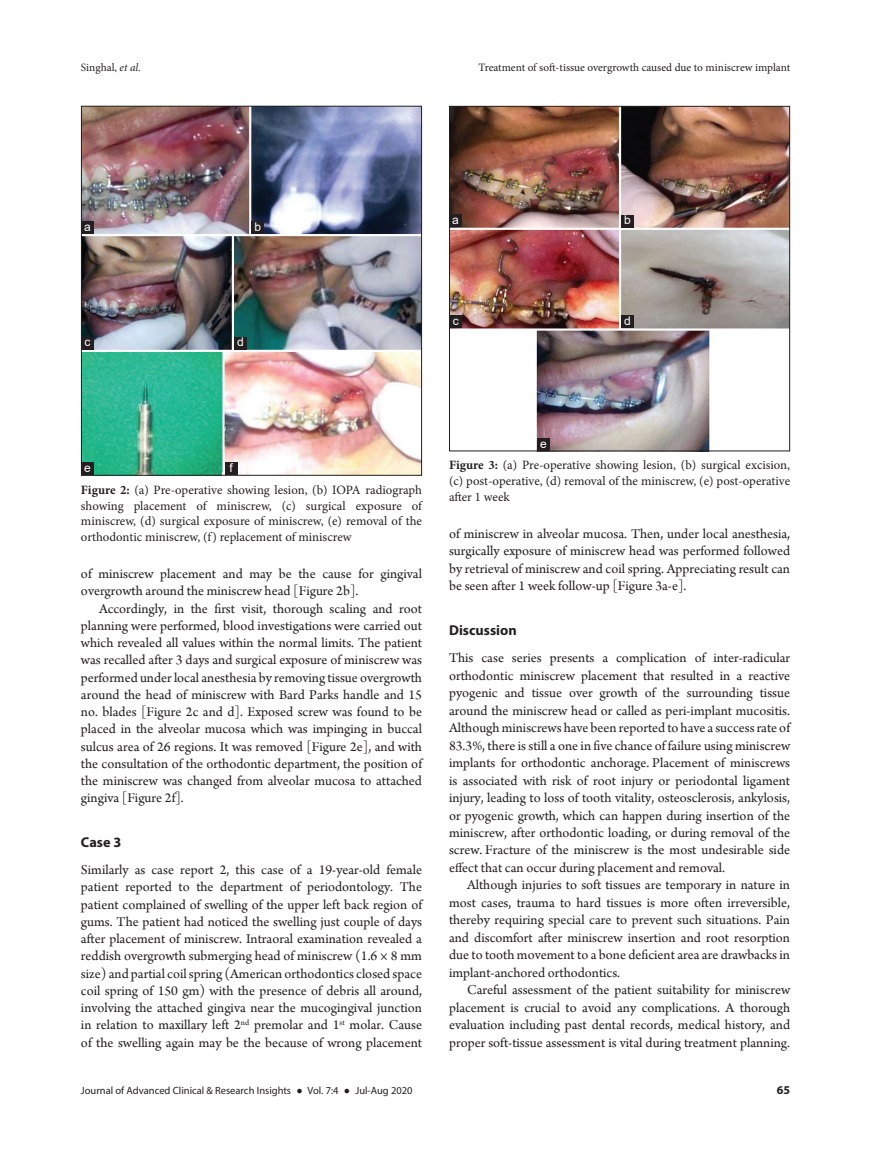
<style>
.page{position:relative;width:894px;height:1170px;background:#fff}
.page>*{position:absolute;margin:0;border:0;box-sizing:border-box;transform-origin:0 0}
.TXFL{font:14.25px/17.4px "Arno Pro";color:#231f20;text-align:justify}
.TX{font:14.25px/17.2px "Arno Pro";color:#231f20;text-align:justify}
.t1{font:700 14.25px "Myriad Pro";color:#231f20}
.FGC{font:12.75px/15.8px "Minion Pro";color:#231f20;text-align:justify}
.LABEL{font:12px "Arial";color:#fff}
.RF{font:700 12px "Myriad Pro";color:#231f20}
.t2{font:11.25px "Minion Pro";letter-spacing:-.005em;color:#231f20}
.RF-2{font:10.5px "Myriad Pro";color:#231f20}
.s1{font-style:italic}
.s2{font-weight:700}
.s3{font-family:"Sylfaen"}
</style>
<div class="page">
<img style="left:83px;top:108px;width:336px;height:365px">
<div style="left:81px;top:106px;width:340px;height:369px;border:1px solid #231f20"></div>
<div style="left:81px;top:221px;width:13px;height:13px;background:#231f20"></div>
<div style="left:251px;top:221px;width:13px;height:13px;background:#231f20"></div>
<div style="left:234px;top:337px;width:13px;height:12px;background:#231f20"></div>
<div style="left:81px;top:337px;width:13px;height:12px;background:#231f20"></div>
<div style="left:225px;top:462px;width:12px;height:13px;background:#231f20"></div>
<div style="left:81px;top:462px;width:13px;height:13px;background:#231f20"></div>
<img style="left:451px;top:108px;width:336px;height:341px">
<div style="left:449px;top:106px;width:340px;height:345px;border:1px solid #231f20"></div>
<div style="left:449px;top:215px;width:12px;height:12px;background:#231f20"></div>
<div style="left:449px;top:315px;width:13px;height:13px;background:#231f20"></div>
<div style="left:621px;top:215px;width:12px;height:13px;background:#231f20"></div>
<div style="left:621px;top:315px;width:12px;height:13px;background:#231f20"></div>
<div style="left:537px;top:438px;width:12px;height:13px;background:#231f20"></div>
<p class="t2" style="left:81px;top:60px;width:61px">Singhal, <span class="s1">et al</span>.</p>
<p class="t2" style="left:478px;top:60px;width:313px">Treatment of soft-tissue overgrowth caused due to miniscrew implant</p>
<p class="LABEL" style="left:84px;top:218px;width:8px">a</p>
<p class="LABEL" style="left:254px;top:218px;width:8px">b</p>
<p class="LABEL" style="left:84px;top:334px;width:7px">c</p>
<p class="LABEL" style="left:237px;top:334px;width:8px">d</p>
<p class="LABEL" style="left:452px;top:212px;width:8px">a</p>
<p class="LABEL" style="left:453px;top:312px;width:7px">c</p>
<p class="LABEL" style="left:540px;top:435px;width:8px">e</p>
<p class="LABEL" style="left:624px;top:212px;width:8px">b</p>
<p class="LABEL" style="left:624px;top:312px;width:8px">d</p>
<p class="LABEL" style="left:84px;top:460px;width:8px">e</p>
<p class="LABEL" style="left:229px;top:460px;width:5px">f</p>
<p class="FGC" style="left:449px;top:457px;width:342px"><span class="s2">Figure 3:</span> (a) Pre-operative showing lesion, (b) surgical excision, (c) post-operative, (d) removal of the miniscrew, (e) post-operative after 1 week</p>
<p class="FGC" style="left:81px;top:482px;width:342px"><span class="s2">Figure 2:</span> (a) Pre-operative showing lesion, (b) IOPA radiograph showing placement of miniscrew, (c) surgical exposure of miniscrew, (d) surgical exposure of miniscrew, (e) removal of the orthodontic miniscrew, (f) replacement of miniscrew</p>
<p class="TXFL" style="left:449px;top:525px;width:342px">of miniscrew in alveolar mucosa. Then, under local anesthesia, surgically exposure of miniscrew head was performed followed by retrieval of miniscrew and coil spring. Appreciating result can be seen after 1 week follow-up [Figure 3a-e].</p>
<h1 class="t1" style="left:449px;top:621px;width:69px">Discussion</h1>
<p class="TXFL" style="left:449px;top:650px;width:342px">This case series presents a complication of inter-radicular orthodontic miniscrew placement that resulted in a reactive pyogenic and tissue over growth of the surrounding tissue around the miniscrew head or called as peri-implant mucositis.<br>Although miniscrews have been reported to have a success rate of 83.3%, there is still a one in five chance of failure using miniscrew implants for orthodontic anchorage. Placement of miniscrews is associated with risk of root injury or periodontal ligament injury, leading to loss of tooth vitality, osteosclerosis, ankylosis, or pyogenic growth, which can happen during insertion of the miniscrew, after orthodontic loading, or during removal of the screw. Fracture of the miniscrew is the most undesirable side effect that can occur during placement and removal.</p>
<p class="TX" style="left:449px;top:877px;width:342px;text-indent:18px">Although injuries to soft tissues are temporary in nature in most cases, trauma to hard tissues is more often irreversible, thereby requiring special care to prevent such situations. Pain and discomfort after miniscrew insertion and root resorption due to tooth movement to a bone deficient area are drawbacks in implant-anchored orthodontics.</p>
<p class="TX" style="left:449px;top:982px;width:342px;text-indent:18px">Careful assessment of the patient suitability for miniscrew placement is crucial to avoid any complications. A thorough evaluation including past dental records, medical history, and proper soft-tissue assessment is vital during treatment planning.</p>
<p class="TX" style="left:81px;top:566px;width:342px">of miniscrew placement and may be the cause for gingival overgrowth around the miniscrew head [Figure 2b].</p>
<p class="TX" style="left:81px;top:600px;width:342px;text-indent:18px">Accordingly, in the first visit, thorough scaling and root planning were performed, blood investigations were carried out which revealed all values within the normal limits. The patient was recalled after 3 days and surgical exposure of miniscrew was performed under local anesthesia by removing tissue overgrowth around the head of miniscrew with Bard Parks handle and 15 no. blades [Figure 2c and d]. Exposed screw was found to be placed in the alveolar mucosa which was impinging in buccal sulcus area of 26 regions. It was removed [Figure 2e], and with the consultation of the orthodontic department, the position of the miniscrew was changed from alveolar mucosa to attached gingiva [Figure 2f].</p>
<h1 class="t1" style="left:81px;top:833px;width:42px">Case 3</h1>
<p class="TXFL" style="left:81px;top:862px;width:342px">Similarly as case report 2, this case of a 19-year-old female patient reported to the department of periodontology. The patient complained of swelling of the upper left back region of gums. The patient had noticed the swelling just couple of days after placement of miniscrew. Intraoral examination revealed a reddish overgrowth submerging head of miniscrew (1.6 × 8 mm size) and partial coil spring (American orthodontics closed space coil spring of 150 gm) with the presence of debris all around, involving the attached gingiva near the mucogingival junction in relation to maxillary left 2<sup>nd</sup> premolar and 1<sup>st</sup> molar. Cause of the swelling again may be the because of wrong placement</p>
<p class="RF-2" style="left:81px;top:1083px;width:333px">Journal of Advanced Clinical &amp; Research Insights <span class="s3">●</span> Vol. 7:4 <span class="s3">●</span> Jul-Aug 2020</p>
<p class="RF" style="left:776px;top:1082px;width:15px">65</p>
</div>
